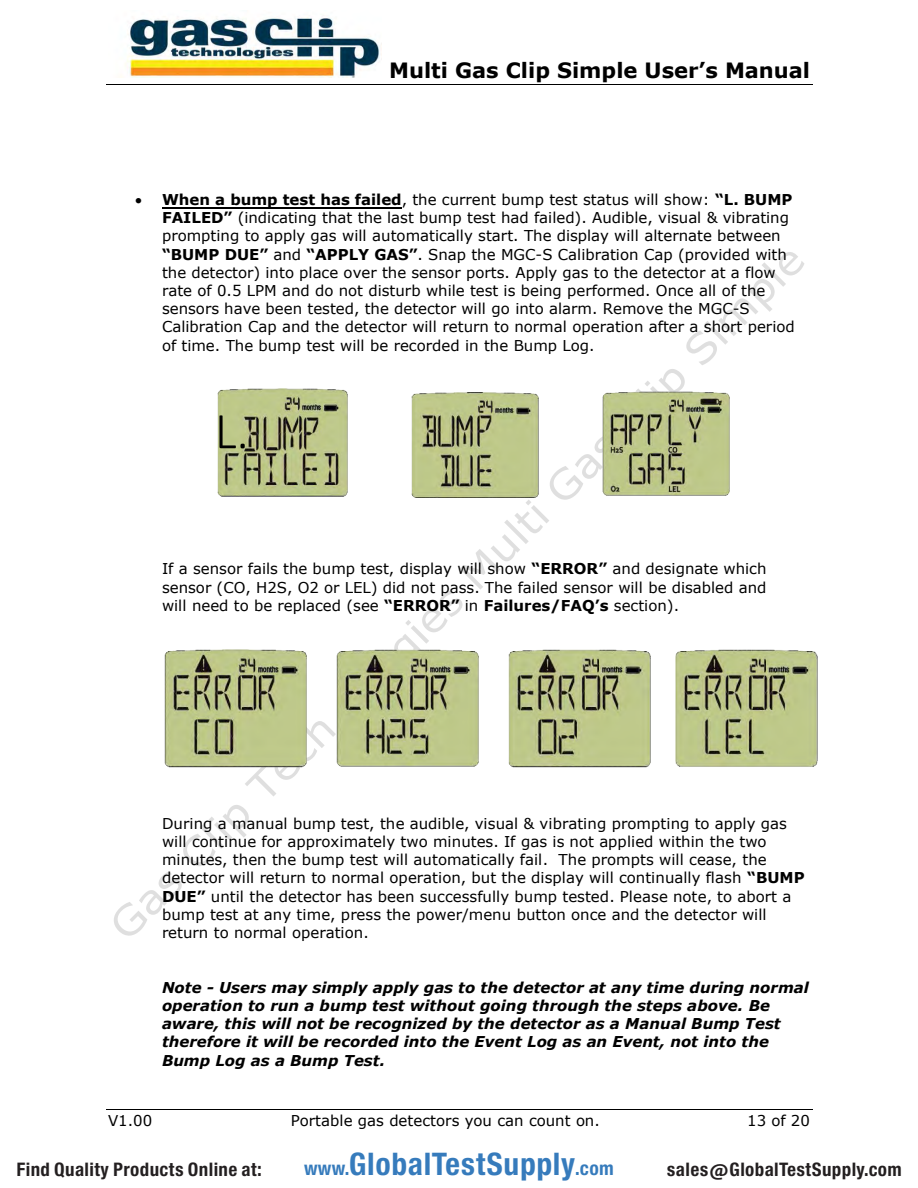
<style>
.page{position:relative;width:918px;height:1188px;background:#fff}
.page>*{position:absolute;margin:0;border:0;box-sizing:border-box;transform-origin:0 0}
.t1{font:300 51.75px "Calibri";color:#000}
.t2{font:29.7px "Europa Gro Nr 2 SBOP Bol Con";letter-spacing:.02em;color:#367bbc}
.t3{font:700 21px "Verdana";color:#000}
.t4{font:17.85px "Europa Gro Nr 2 SBOP Bol Con";letter-spacing:.02em;color:#231f20}
.t5{font:15px/18.3px "Verdana";color:#000}
.t6{font:italic 700 15px/18.1px "Verdana";color:#000}
.s1{font-weight:700}
.s2{font-size:51px}
.s3{font-size:18.3px}
</style>
<div class="page">
<svg style="left:114px;top:805px;width:135px;height:131px"></svg>
<svg style="left:245px;top:721px;width:91px;height:75px"></svg>
<svg style="left:394px;top:252px;width:410px;height:416px"></svg>
<hr style="left:106px;top:84px;width:706px;height:1px;background:#000">
<hr style="left:106px;top:1109px;width:706px;height:1px;background:#000">
<img style="left:120px;top:17px;width:260px;height:60px">
<img style="left:603px;top:391px;width:126px;height:105px">
<img style="left:411px;top:392px;width:128px;height:105px">
<img style="left:217px;top:389px;width:130px;height:107px">
<img style="left:165px;top:649px;width:142px;height:119px">
<img style="left:337px;top:649px;width:142px;height:118px">
<img style="left:508px;top:649px;width:142px;height:119px">
<img style="left:676px;top:649px;width:141px;height:118px">
<hr style="left:162px;top:207px;width:239px;height:1px;background:#000">
<h3 class="t3" style="left:389px;top:57px;width:422px">Multi Gas Clip Simple User’s Manual</h3>
<p class="t5" style="left:162px;top:190px;width:634px;text-indent:-27px">• <span class="s1">When a bump test has failed</span>, the current bump test status will show: <span class="s1">“L. BUMP FAILED”</span> (indicating that the last bump test had failed). Audible, visual &amp; vibrating prompting to apply gas will automatically start. The display will alternate between <span class="s1">“BUMP DUE”</span> and <span class="s1">“APPLY GAS”</span>. Snap the MGC-S Calibration Cap (provided with the detector) into place over the sensor ports. Apply gas to the detector at a flow rate of 0.5 LPM and do not disturb while test is being performed. Once all of the sensors have been tested, the detector will go into alarm. Remove the MGC-S Calibration Cap and the detector will return to normal operation after a short period of time. The bump test will be recorded in the Bump Log.</p>
<h1 class="t1" style="left:215px;top:399px;width:36px">L<span class="s2">.</span></h1>
<p class="t5" style="left:162px;top:559px;width:606px;text-align:justify">If a sensor fails the bump test, display will show <span class="s1">“ERROR”</span> and designate which sensor (CO, H2S, O2 or LEL) did not pass. The failed sensor will be disabled and will need to be replaced (see <span class="s1">“ERROR”</span> in <span class="s1">Failures/FAQ’s</span> section).</p>
<p class="t5" style="left:162px;top:814px;width:644px">During a manual bump test, the audible, visual &amp; vibrating prompting to apply gas will continue for approximately two minutes. If gas is not applied within the two minutes, then the bump test will automatically fail. The prompts will cease, the detector will return to normal operation, but the display will continually flash <span class="s1">“BUMP DUE”</span> until the detector has been successfully bump tested. Please note, to abort a bump test at any time, press the power/menu button once and the detector will return to normal operation.</p>
<p class="t6" style="left:162px;top:978px;width:648px">Note - Users may simply apply gas to the detector at any time during normal operation to run a bump test without going through the steps above. Be aware, this will not be recognized by the detector as a Manual Bump Test therefore it will be recorded into the Event Log as an Event, not into the Bump Log as a Bump Test.</p>
<p class="t5" style="left:108px;top:1111px;width:46px">V1.00</p>
<p class="t5" style="left:291px;top:1111px;width:311px">Portable gas detectors you can count on.</p>
<p class="t5" style="left:747px;top:1111px;width:64px">13 of 20</p>
<p class="t4" style="left:16px;top:1159px;width:247px">Find Quality Products Online at:</p>
<h2 class="t2" style="left:304px;top:1147px;width:311px"><span class="s3">www.</span>GlobalTestSupply<span class="s3">.com</span></h2>
<p class="t4" style="left:667px;top:1159px;width:236px">sales@GlobalTestSupply.com</p>
</div>
